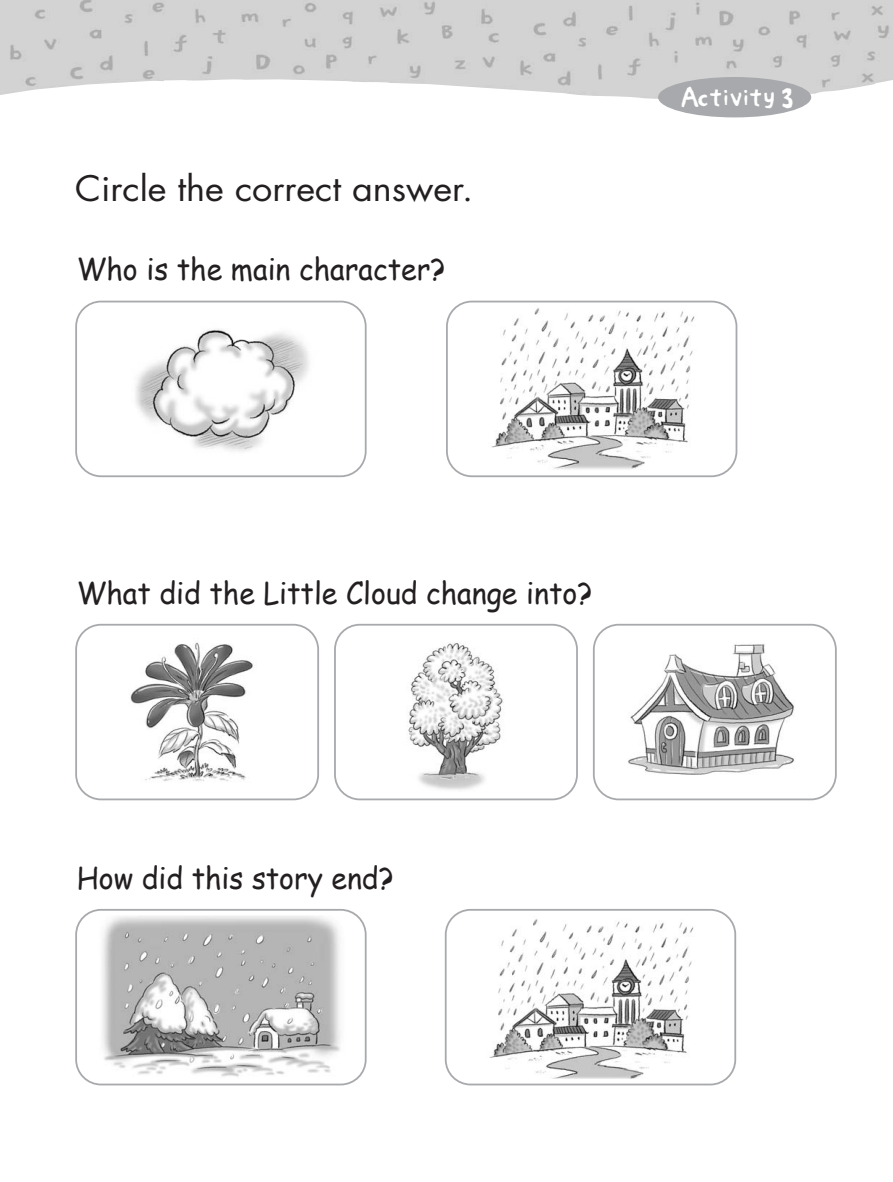
<style>
.page{position:relative;width:893px;height:1182px;background:#fff}
.page>*{position:absolute;margin:0;border:0;box-sizing:border-box;transform-origin:0 0}
.t1{font:34.2px "Futura";color:#231f20;scale:1.05 1}
.t2{font:30px "Comic Sans MS";color:#231f20;scale:.95 1}
.t3{font:25.5px "Lucy Cousins";color:#fff;scale:.95 1}
</style>
<div class="page">
<img style="left:0;top:0;width:892px;height:101px">
<div style="left:658px;top:77px;width:153px;height:40px;background:#a7a9ac;border-radius:50%"></div>
<svg style="left:75px;top:300px;width:292px;height:786px"></svg>
<img style="left:120px;top:307px;width:204px;height:156px">
<div style="left:446px;top:301px;width:291px;height:176px;border:2px solid #a7a9ac;border-radius:25px"></div>
<img style="left:491px;top:308px;width:204px;height:161px">
<div style="left:75px;top:624px;width:244px;height:176px;border:2px solid #a7a9ac;border-radius:25px"></div>
<img style="left:118px;top:630px;width:151px;height:164px">
<div style="left:334px;top:624px;width:244px;height:176px;border:2px solid #a7a9ac;border-radius:25px"></div>
<img style="left:408px;top:643px;width:96px;height:147px">
<div style="left:593px;top:624px;width:243px;height:176px;border:2px solid #a7a9ac;border-radius:25px"></div>
<img style="left:628px;top:644px;width:167px;height:131px">
<img style="left:92px;top:915px;width:261px;height:164px">
<div style="left:445px;top:909px;width:291px;height:176px;border:2px solid #a7a9ac;border-radius:25px"></div>
<img style="left:489px;top:919px;width:205px;height:160px">
<p class="t1" style="left:75px;top:173px;width:380px">Circle the correct answer.</p>
<p class="t2" style="left:77px;top:247px;width:389px">Who is the main character?</p>
<p class="t3" style="left:680px;top:89px;width:123px">Activity 3</p>
<p class="t2" style="left:77px;top:571px;width:544px">What did the Little Cloud change into?</p>
<p class="t2" style="left:77px;top:855px;width:335px">How did this story end?</p>
</div>
